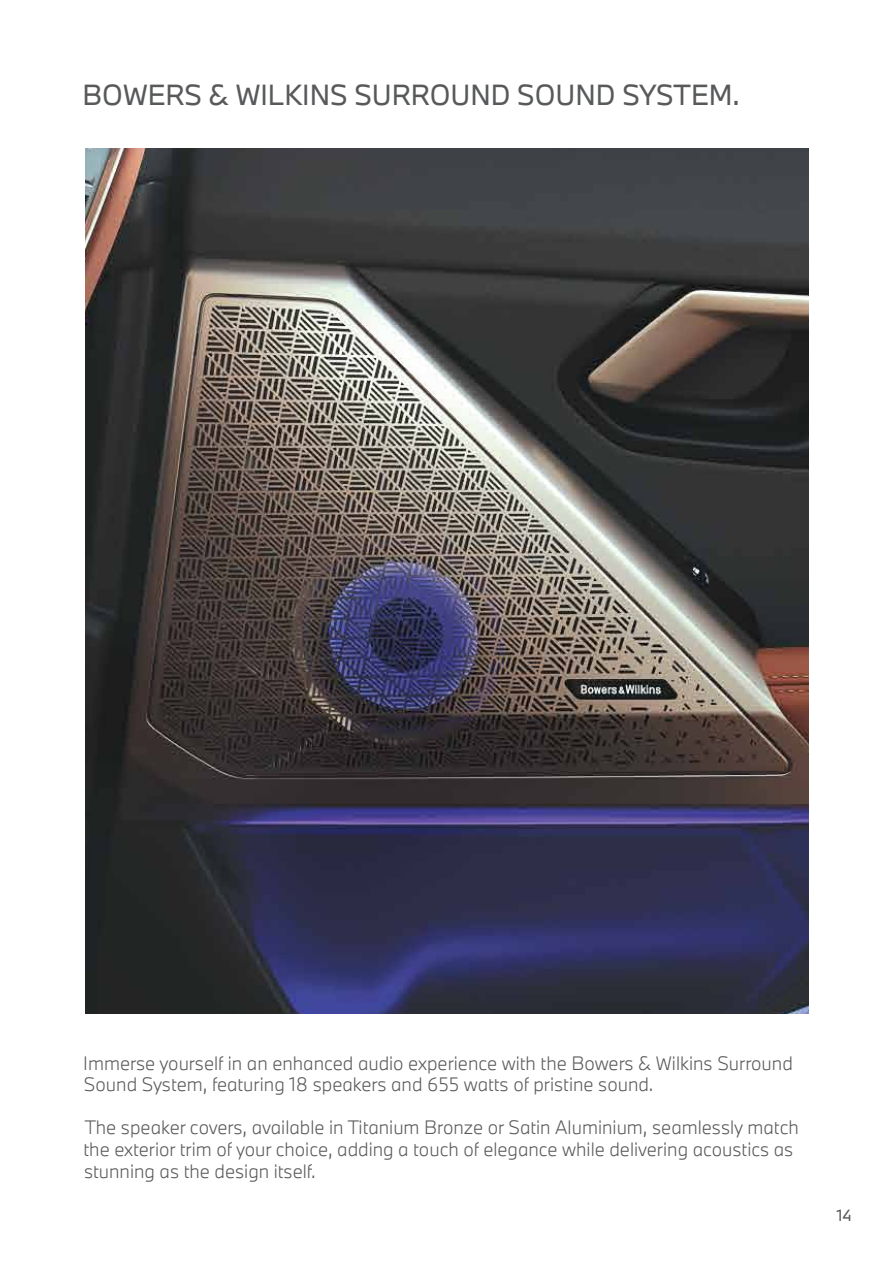
<style>
.page{position:relative;width:893px;height:1263px;background:#fff}
.page>*{position:absolute;margin:0;border:0;box-sizing:border-box;transform-origin:0 0}
.t1{font:27px "BMW Type Next";color:#58595b}
.t2{font:300 18px/21.6px "BMW Type Next";color:#58595b}
.t3{font:15px "BMW Type Next";color:#58595b}
</style>
<div class="page">
<img style="left:85px;top:148px;width:723px;height:865px">
<h1 class="t1" style="left:83px;top:77px;width:659px">BOWERS &amp; WILKINS SURROUND SOUND SYSTEM.</h1>
<p class="t2" style="left:83px;top:1052px;width:711px">Immerse yourself in an enhanced audio experience with the Bowers &amp; Wilkins Surround<br>Sound System, featuring 18 speakers and 655 watts of pristine sound.</p>
<p class="t2" style="left:84px;top:1116px;width:717px">The speaker covers, available in Titanium Bronze or Satin Aluminium, seamlessly match the exterior trim of your choice, adding a touch of elegance while delivering acoustics as stunning as the design itself.</p>
<p class="t3" style="left:837px;top:1204px;width:16px">14</p>
</div>
